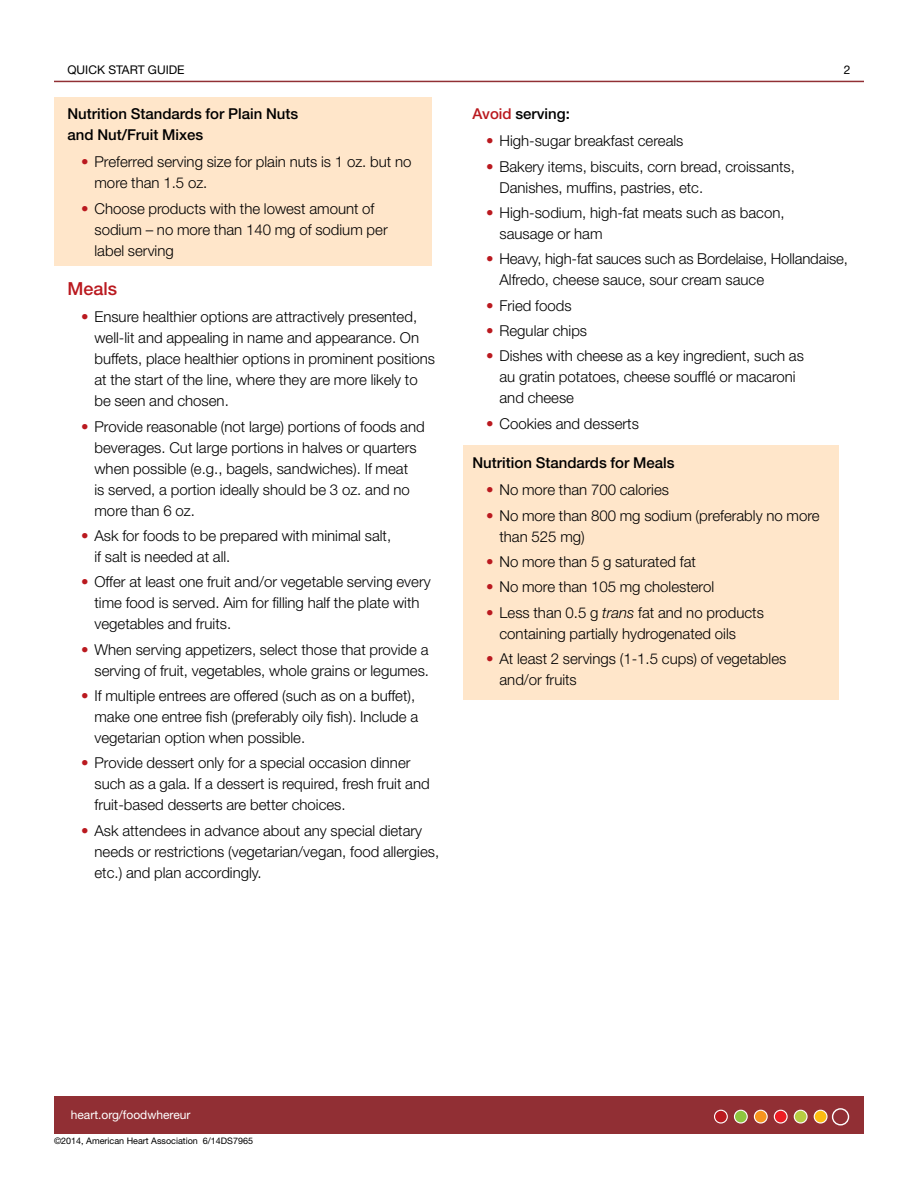
<style>
.page{position:relative;width:918px;height:1188px;background:#fff}
.page>*{position:absolute;margin:0;border:0;box-sizing:border-box;transform-origin:0 0}
.t1{font:500 18px "Helvetica Neue LT Std";color:#ba191f}
.t2{font:300 15px/21px "Helvetica Neue LT Std";color:#000}
.t3{font:500 15px/21px "Helvetica Neue LT Std";color:#000}
.t4{font:12px "Helvetica Neue LT Std";color:#fff}
.t5{font:12px "Helvetica Neue LT Std";color:#000}
.t6{font:9px "Helvetica Neue LT Std";color:#000}
.s1{color:#ba191f}
.s2{font-style:italic}
</style>
<div class="page">
<div style="left:463px;top:446px;width:376px;height:254px;background:#ffe6ca"></div>
<div style="left:54px;top:97px;width:378px;height:169px;background:#ffe6ca"></div>
<div style="left:54px;top:1096px;width:810px;height:38px;background:#912f34"></div>
<div style="left:715px;top:1110px;width:12px;height:13px;background:#ba191f;border-radius:50%"></div>
<div style="left:714px;top:1110px;width:14px;height:14px;border:1px solid #fff;border-radius:50%"></div>
<div style="left:734px;top:1110px;width:13px;height:13px;background:#8dc63f;border-radius:50%"></div>
<div style="left:734px;top:1110px;width:14px;height:14px;border:1px solid #fff;border-radius:50%"></div>
<div style="left:754px;top:1110px;width:13px;height:13px;background:#f7941e;border-radius:50%"></div>
<div style="left:754px;top:1110px;width:14px;height:14px;border:1px solid #fff;border-radius:50%"></div>
<div style="left:774px;top:1110px;width:13px;height:13px;background:#ed1d24;border-radius:50%"></div>
<div style="left:774px;top:1110px;width:14px;height:14px;border:1px solid #fff;border-radius:50%"></div>
<div style="left:794px;top:1110px;width:13px;height:13px;background:#b7cc42;border-radius:50%"></div>
<div style="left:794px;top:1110px;width:14px;height:14px;border:1px solid #fff;border-radius:50%"></div>
<svg style="left:814px;top:1110px;width:13px;height:13px"></svg>
<div style="left:814px;top:1110px;width:14px;height:14px;border:1px solid #fff;border-radius:50%"></div>
<svg style="left:833px;top:1109px;width:16px;height:16px"></svg>
<div style="left:832px;top:1108px;width:17px;height:18px;border:1px solid #fff;border-radius:50%"></div>
<hr style="left:54px;top:81px;width:810px;height:1px;background:#912f34">
<p class="t5" style="left:68px;top:63px;width:119px">QUICK START GUIDE</p>
<p class="t5" style="left:844px;top:63px;width:8px">2</p>
<p class="t3" style="left:68px;top:103px;width:232px">Nutrition Standards for Plain Nuts and Nut/Fruit Mixes</p>
<p class="t2" style="left:94px;top:151px;width:318px;text-indent:-14px"><span class="s1">•</span> Preferred serving size for plain nuts is 1 oz. but no more than 1.5 oz.</p>
<p class="t2" style="left:94px;top:198px;width:295px;text-indent:-14px"><span class="s1">•</span> Choose products with the lowest amount of sodium – no more than 140 mg of sodium per label serving</p>
<p class="t1" style="left:68px;top:277px;width:51px">Meals</p>
<p class="t2" style="left:94px;top:306px;width:342px;text-indent:-14px"><span class="s1">•</span> Ensure healthier options are attractively presented, well-lit and appealing in name and appearance. On buffets, place healthier options in prominent positions at the start of the line, where they are more likely to be seen and chosen.</p>
<p class="t2" style="left:94px;top:416px;width:332px;text-indent:-14px"><span class="s1">•</span> Provide reasonable (not large) portions of foods and beverages. Cut large portions in halves or quarters when possible (e.g., bagels, sandwiches). If meat<br>is served, a portion ideally should be 3 oz. and no more than 6 oz.</p>
<p class="t2" style="left:94px;top:525px;width:298px;text-indent:-14px"><span class="s1">•</span> Ask for foods to be prepared with minimal salt, if salt is needed at all.</p>
<p class="t2" style="left:94px;top:571px;width:338px;text-indent:-14px"><span class="s1">•</span> Offer at least one fruit and/or vegetable serving every time food is served. Aim for filling half the plate with vegetables and fruits.</p>
<p class="t2" style="left:81px;top:638px;width:350px;text-align:right"><span class="s1">•</span> When serving appetizers, select those that provide a serving of fruit, vegetables, whole grains or legumes.</p>
<p class="t2" style="left:94px;top:685px;width:325px;text-indent:-14px"><span class="s1">•</span> If multiple entrees are offered (such as on a buffet), make one entree fish (preferably oily fish). Include a vegetarian option when possible.</p>
<p class="t2" style="left:94px;top:752px;width:337px;text-indent:-14px"><span class="s1">•</span> Provide dessert only for a special occasion dinner such as a gala. If a dessert is required, fresh fruit and fruit-based desserts are better choices.</p>
<p class="t2" style="left:94px;top:819px;width:346px;text-indent:-14px"><span class="s1">•</span> Ask attendees in advance about any special dietary needs or restrictions (vegetarian/vegan, food allergies, etc.) and plan accordingly.</p>
<p class="t3" style="left:472px;top:103px;width:99px"><span class="s1">Avoid</span> serving:</p>
<p class="t2" style="left:486px;top:130px;width:199px"><span class="s1">•</span> High-sugar breakfast cereals</p>
<p class="t2" style="left:500px;top:156px;width:297px;text-indent:-13px"><span class="s1">•</span> Bakery items, biscuits, corn bread, croissants,<br>Danishes, muffins, pastries, etc.</p>
<p class="t2" style="left:500px;top:202px;width:287px;text-indent:-13px"><span class="s1">•</span> High-sodium, high-fat meats such as bacon, sausage or ham</p>
<p class="t2" style="left:500px;top:248px;width:350px;text-indent:-13px"><span class="s1">•</span> Heavy, high-fat sauces such as Bordelaise, Hollandaise,<br>Alfredo, cheese sauce, sour cream sauce</p>
<p class="t2" style="left:486px;top:295px;width:87px"><span class="s1">•</span> Fried foods</p>
<p class="t2" style="left:486px;top:320px;width:103px"><span class="s1">•</span> Regular chips</p>
<p class="t2" style="left:500px;top:345px;width:306px;text-indent:-13px"><span class="s1">•</span> Dishes with cheese as a key ingredient, such as au gratin potatoes, cheese soufflé or macaroni and cheese</p>
<p class="t2" style="left:486px;top:413px;width:154px"><span class="s1">•</span> Cookies and desserts</p>
<p class="t3" style="left:473px;top:452px;width:204px">Nutrition Standards for Meals</p>
<p class="t2" style="left:486px;top:479px;width:185px"><span class="s1">•</span> No more than 700 calories</p>
<p class="t2" style="left:500px;top:504px;width:322px;text-indent:-13px"><span class="s1">•</span> No more than 800 mg sodium (preferably no more than 525 mg)</p>
<p class="t2" style="left:486px;top:551px;width:211px"><span class="s1">•</span> No more than 5 g saturated fat</p>
<p class="t2" style="left:486px;top:576px;width:230px"><span class="s1">•</span> No more than 105 mg cholesterol</p>
<p class="t2" style="left:500px;top:601px;width:266px;text-indent:-13px"><span class="s1">•</span> Less than 0.5 g <span class="s2">trans</span> fat and no products containing partially hydrogenated oils</p>
<p class="t2" style="left:500px;top:648px;width:288px;text-indent:-13px"><span class="s1">•</span> At least 2 servings (1-1.5 cups) of vegetables and/or fruits</p>
<p class="t4" style="left:71px;top:1108px;width:121px">heart.org/foodwhereur</p>
<p class="t6" style="left:54px;top:1136px;width:201px">©2014, American Heart Association 6/14DS7965</p>
</div>
